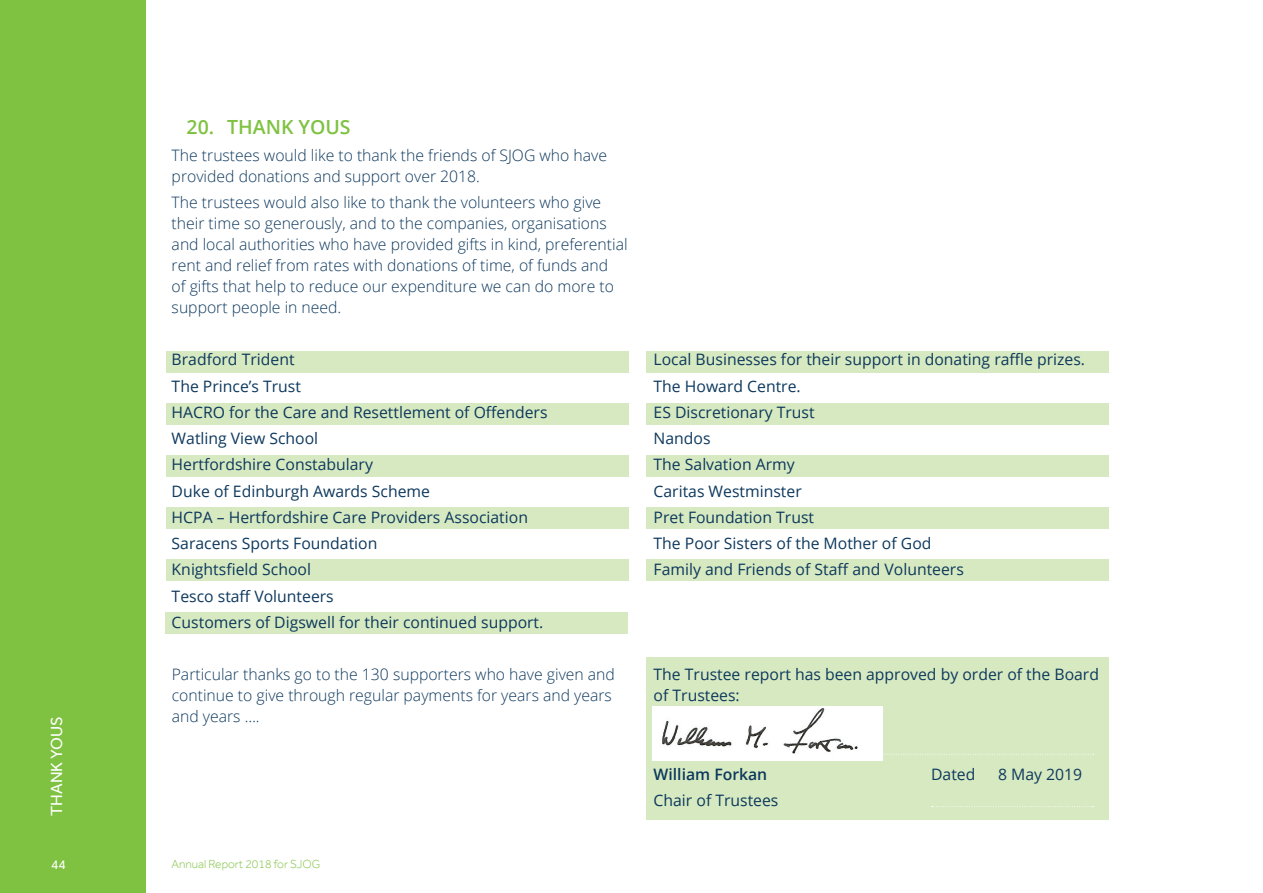
<style>
.page{position:relative;width:1263px;height:893px;background:#fff}
.page>*{position:absolute;margin:0;border:0;box-sizing:border-box;transform-origin:0 0}
.sub_header_13pt_gree{font:600 19.5px "Open Sans";color:#7fc241}
.t1{font:16.5px "Effra";color:#fff}
.body_copy_9pt{font:15.75px/21px "Open Sans";color:#0d385d}
.body_copy_9pt-2{font:300 15.75px/21px "Open Sans";color:#0d385d}
.body_copy_9pt-3{font:600 15.75px "Open Sans";color:#0d385d}
.t2{font:15.75px "Open Sans";color:#0f395e}
.t3{font:13.5px "Effra";color:#fff}
.t4{font:300 12px "Effra";color:#7fc241}
</style>
<div class="page">
<div style="left:0;top:0;width:146px;height:893px;background:#7fc241"></div>
<div style="left:166px;top:351px;width:463px;height:21px;background:#d6e9c0"></div>
<div style="left:646px;top:351px;width:463px;height:21px;background:#d6e9c0"></div>
<div style="left:166px;top:403px;width:463px;height:21px;background:#d6e9c0"></div>
<div style="left:646px;top:403px;width:463px;height:21px;background:#d6e9c0"></div>
<div style="left:166px;top:456px;width:463px;height:21px;background:#d6e9c0"></div>
<div style="left:646px;top:456px;width:463px;height:21px;background:#d6e9c0"></div>
<div style="left:166px;top:508px;width:463px;height:21px;background:#d6e9c0"></div>
<div style="left:646px;top:508px;width:463px;height:21px;background:#d6e9c0"></div>
<div style="left:166px;top:560px;width:463px;height:21px;background:#d6e9c0"></div>
<div style="left:646px;top:560px;width:463px;height:21px;background:#d6e9c0"></div>
<div style="left:165px;top:612px;width:463px;height:21px;background:#d6e9c0"></div>
<div style="left:646px;top:658px;width:463px;height:162px;background:#d6e9c0"></div>
<svg style="left:884px;top:754px;width:210px;height:1px"></svg>
<svg style="left:931px;top:806px;width:163px;height:1px"></svg>
<img style="left:652px;top:706px;width:231px;height:54px">
<p class="t1" style="left:47px;top:816px;width:101px;rotate:-90deg">THANK YOUS</p>
<p class="sub_header_13pt_gree" style="left:187px;top:114px;width:166px">20. THANK YOUS</p>
<p class="body_copy_9pt-2" style="left:172px;top:144px;width:437px">The trustees would like to thank the friends of SJOG who have provided donations and support over 2018.</p>
<p class="body_copy_9pt-2" style="left:172px;top:191px;width:457px">The trustees would also like to thank the volunteers who give their time so generously, and to the companies, organisations and local authorities who have provided gifts in kind, preferential rent and relief from rates with donations of time, of funds and<br>of gifts that help to reduce our expenditure we can do more to support people in need.</p>
<p class="body_copy_9pt" style="left:172px;top:349px;width:124px">Bradford Trident</p>
<p class="body_copy_9pt" style="left:172px;top:375px;width:131px">The Prince’s Trust</p>
<p class="body_copy_9pt" style="left:172px;top:401px;width:377px">HACRO for the Care and Resettlement of Offenders</p>
<p class="body_copy_9pt" style="left:172px;top:428px;width:148px">Watling View School</p>
<p class="body_copy_9pt" style="left:172px;top:454px;width:203px">Hertfordshire Constabulary</p>
<p class="body_copy_9pt" style="left:172px;top:480px;width:260px">Duke of Edinburgh Awards Scheme</p>
<p class="body_copy_9pt" style="left:172px;top:506px;width:358px">HCPA – Hertfordshire Care Providers Association</p>
<p class="body_copy_9pt" style="left:172px;top:533px;width:207px">Saracens Sports Foundation</p>
<p class="body_copy_9pt" style="left:172px;top:559px;width:141px">Knightsfield School</p>
<p class="body_copy_9pt" style="left:172px;top:585px;width:164px">Tesco staff Volunteers</p>
<p class="body_copy_9pt" style="left:172px;top:611px;width:373px">Customers of Digswell for their continued support.</p>
<p class="body_copy_9pt-2" style="left:172px;top:664px;width:445px">Particular thanks go to the 130 supporters who have given and continue to give through regular payments for years and years and years ….</p>
<p class="t3" style="left:51px;top:857px;width:16px">44</p>
<p class="t4" style="left:171px;top:857px;width:150px">Annual Report 2018 for SJOG</p>
<p class="body_copy_9pt" style="left:654px;top:349px;width:433px">Local Businesses for their support in donating raffle prizes.</p>
<p class="body_copy_9pt" style="left:654px;top:375px;width:149px">The Howard Centre.</p>
<p class="body_copy_9pt" style="left:654px;top:401px;width:163px">ES Discretionary Trust</p>
<p class="body_copy_9pt" style="left:654px;top:427px;width:58px">Nandos</p>
<p class="body_copy_9pt" style="left:654px;top:454px;width:143px">The Salvation Army</p>
<p class="body_copy_9pt" style="left:654px;top:480px;width:150px">Caritas Westminster</p>
<p class="body_copy_9pt" style="left:654px;top:506px;width:162px">Pret Foundation Trust</p>
<p class="body_copy_9pt" style="left:654px;top:532px;width:279px">The Poor Sisters of the Mother of God</p>
<p class="body_copy_9pt" style="left:654px;top:559px;width:312px">Family and Friends of Staff and Volunteers</p>
<p class="body_copy_9pt" style="left:654px;top:664px;width:447px">The Trustee report has been approved by order of the Board of Trustees:</p>
<p class="body_copy_9pt-3" style="left:654px;top:763px;width:115px">William Forkan</p>
<p class="body_copy_9pt" style="left:931px;top:763px;width:46px">Dated</p>
<p class="body_copy_9pt" style="left:654px;top:790px;width:126px">Chair of Trustees</p>
<p class="t2" style="left:998px;top:764px;width:86px">8 May 2019</p>
</div>
